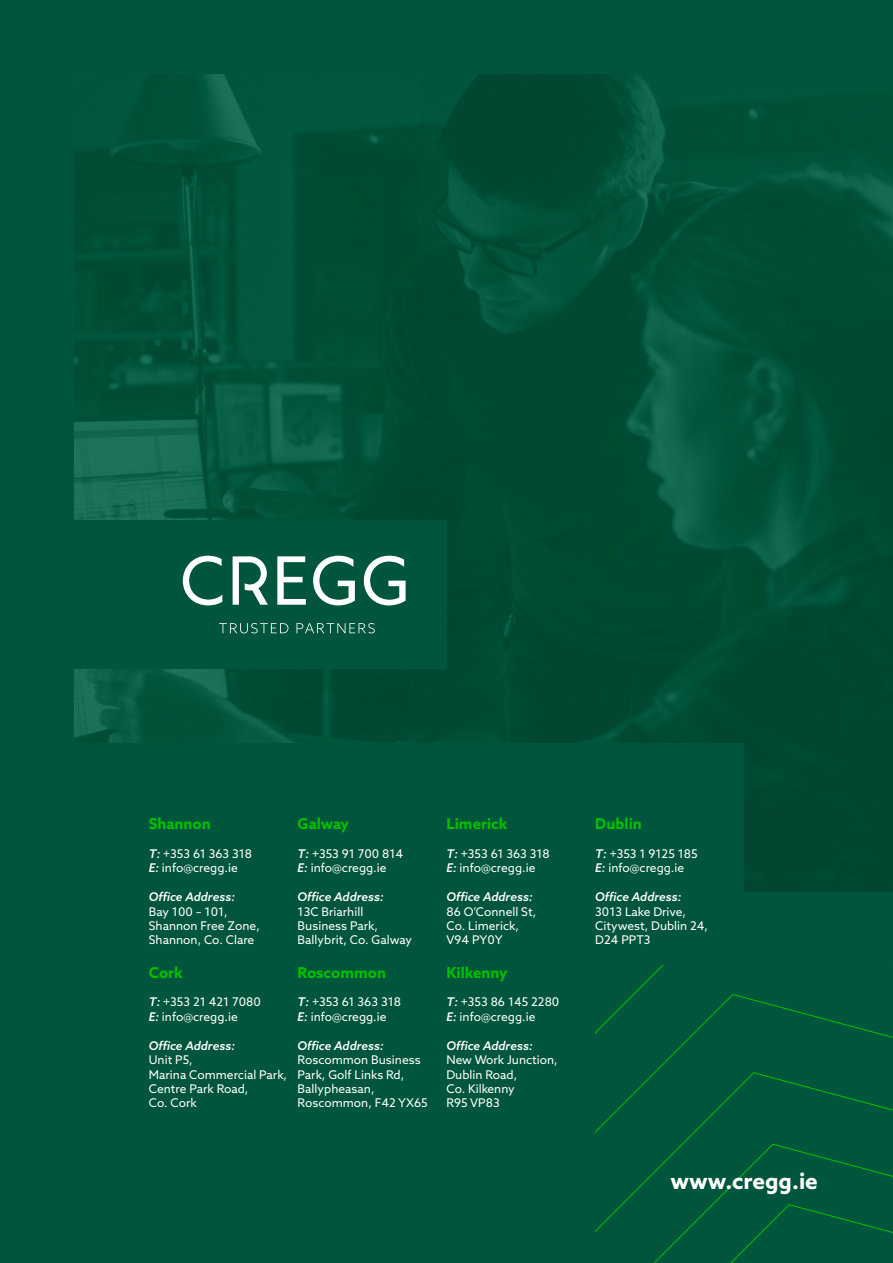
<style>
.page{position:relative;width:893px;height:1263px;background:#00563c}
.page>*{position:absolute;margin:0;border:0;box-sizing:border-box;transform-origin:0 0}
.t1{font:700 22.5px "Azo Sans";color:#fff}
.t2{font:700 15px "Azo Sans";color:#00c100}
.t3{font:12px/14.4px "Azo Sans";color:#fff}
.t4{font:italic 500 12px "Azo Sans";color:#fff}
.s1{font-weight:500;font-style:italic}
</style>
<div class="page">
<img style="left:74px;top:74px;width:819px;height:817px">
<div style="left:74px;top:743px;width:670px;height:223px;background:#00563c"></div>
<div style="left:0;top:520px;width:446px;height:149px;background:#00563c"></div>
<svg style="left:183px;top:556px;width:39px;height:49px"></svg>
<svg style="left:277px;top:556px;width:29px;height:49px"></svg>
<svg style="left:313px;top:556px;width:42px;height:49px"></svg>
<svg style="left:364px;top:556px;width:42px;height:49px"></svg>
<svg style="left:233px;top:556px;width:35px;height:49px"></svg>
<svg style="left:219px;top:623px;width:69px;height:10px"></svg>
<svg style="left:296px;top:623px;width:79px;height:10px"></svg>
<svg style="left:595px;top:966px;width:298px;height:266px"></svg>
<svg style="left:622px;top:1143px;width:271px;height:120px"></svg>
<p class="t2" style="left:149px;top:814px;width:63px">Shannon</p>
<p class="t3" style="left:149px;top:846px;width:105px"><span class="s1">T:</span> +353 61 363 318<br><span class="s1">E:</span> info@cregg.ie</p>
<p class="t4" style="left:149px;top:889px;width:88px">Office Address:</p>
<p class="t3" style="left:149px;top:904px;width:113px">Bay 100 – 101,<br>Shannon Free Zone,<br>Shannon, Co. Clare</p>
<p class="t2" style="left:149px;top:962px;width:36px">Cork</p>
<p class="t3" style="left:149px;top:995px;width:113px"><span class="s1">T:</span> +353 21 421 7080<br><span class="s1">E:</span> info@cregg.ie</p>
<p class="t4" style="left:149px;top:1037px;width:88px">Office Address:</p>
<p class="t3" style="left:149px;top:1052px;width:140px">Unit P5,<br>Marina Commercial Park,<br>Centre Park Road,<br>Co. Cork</p>
<p class="t2" style="left:298px;top:814px;width:53px">Galway</p>
<p class="t3" style="left:298px;top:846px;width:107px"><span class="s1">T:</span> +353 91 700 814<br><span class="s1">E:</span> info@cregg.ie</p>
<p class="t4" style="left:298px;top:889px;width:88px">Office Address:</p>
<p class="t3" style="left:298px;top:904px;width:116px">13C Briarhill<br>Business Park,<br>Ballybrit, Co. Galway</p>
<p class="t2" style="left:298px;top:962px;width:90px">Roscommon</p>
<p class="t3" style="left:298px;top:995px;width:105px"><span class="s1">T:</span> +353 61 363 318<br><span class="s1">E:</span> info@cregg.ie</p>
<p class="t4" style="left:298px;top:1037px;width:88px">Office Address:</p>
<p class="t3" style="left:298px;top:1052px;width:132px">Roscommon Business<br>Park, Golf Links Rd,<br>Ballypheasan,<br>Roscommon, F42 YX65</p>
<p class="t2" style="left:446px;top:814px;width:63px">Limerick</p>
<p class="t3" style="left:446px;top:846px;width:105px"><span class="s1">T:</span> +353 61 363 318<br><span class="s1">E:</span> info@cregg.ie</p>
<p class="t4" style="left:446px;top:889px;width:88px">Office Address:</p>
<p class="t3" style="left:446px;top:904px;width:91px">86 O’Connell St,<br>Co. Limerick,<br>V94 PY0Y</p>
<p class="t2" style="left:446px;top:962px;width:62px">Kilkenny</p>
<p class="t3" style="left:446px;top:995px;width:114px"><span class="s1">T:</span> +353 86 145 2280<br><span class="s1">E:</span> info@cregg.ie</p>
<p class="t4" style="left:446px;top:1037px;width:88px">Office Address:</p>
<p class="t3" style="left:446px;top:1052px;width:113px">New Work Junction,<br>Dublin Road,<br>Co. Kilkenny<br>R95 VP83</p>
<p class="t2" style="left:595px;top:814px;width:48px">Dublin</p>
<p class="t3" style="left:595px;top:846px;width:104px"><span class="s1">T:</span> +353 1 9125 185<br><span class="s1">E:</span> info@cregg.ie</p>
<p class="t4" style="left:595px;top:889px;width:88px">Office Address:</p>
<p class="t3" style="left:595px;top:904px;width:114px">3013 Lake Drive,<br>Citywest, Dublin 24,<br>D24 PPT3</p>
<h1 class="t1" style="left:670px;top:1166px;width:149px">www.cregg.ie</h1>
</div>
